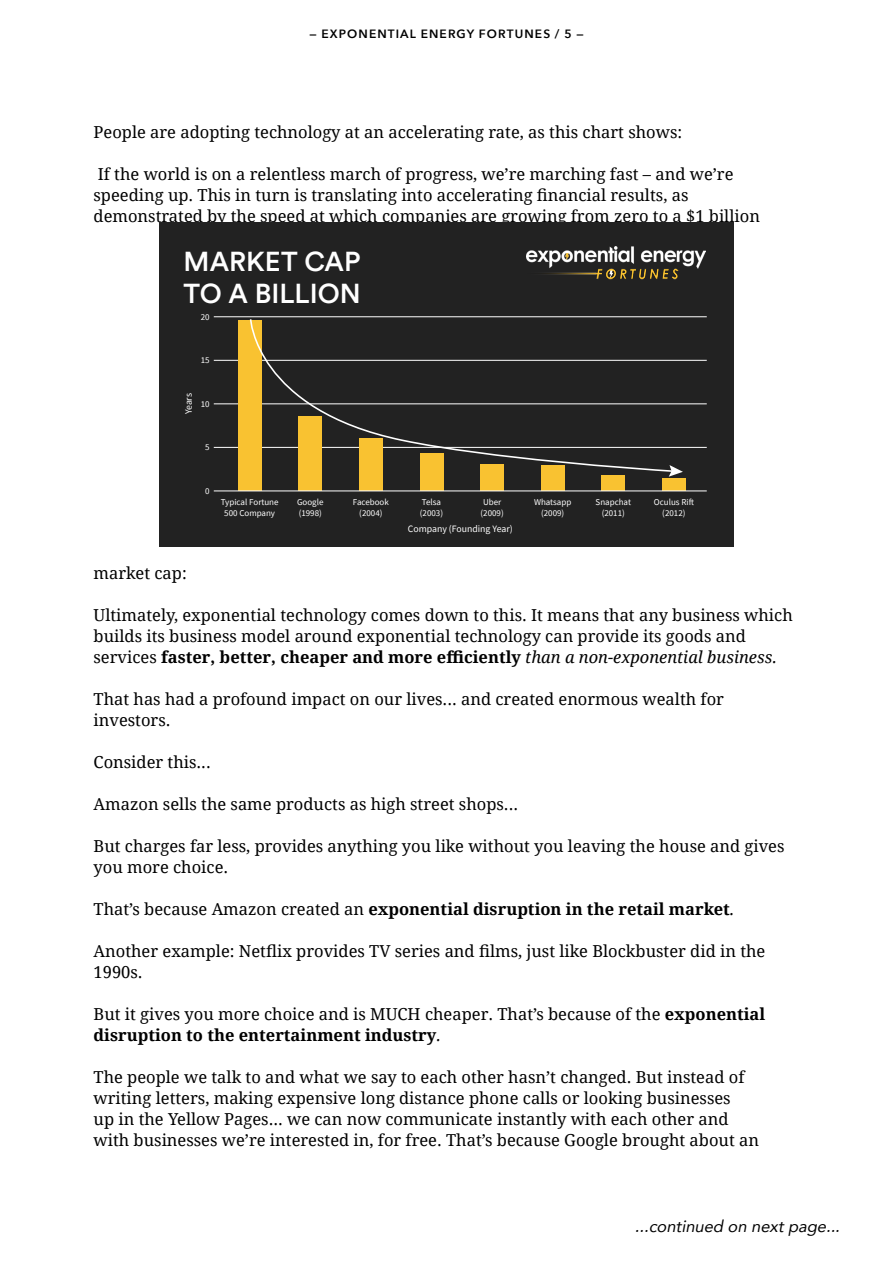
<style>
.page{position:relative;width:893px;height:1263px;background:#fff}
.page>*{position:absolute;margin:0;border:0;box-sizing:border-box;transform-origin:0 0}
.t1{font:500 27.45px/32.8px "Circular";color:#fff}
.t2{font:16.5px/21px "Droid Serif";color:#000}
.t3{font:700 16.5px "Droid Serif";color:#000}
.t4{font:italic 16.5px "Avenir";color:#000}
.t5{font:600 12px "Avenir Next";letter-spacing:.09em;color:#000}
.t6{font:9.75px "Source Sans Pro";color:#fff}
.t7{font:9px/10.8px "Source Sans Pro";color:#fff;text-align:center}
.s1{font-weight:700}
.s2{font-style:italic}
.s3{font-weight:400}
.s4{font-weight:400;font-style:italic}
</style>
<div class="page">
<div style="left:159px;top:222px;width:575px;height:325px;background:#222"></div>
<hr style="left:214px;top:316px;width:493px;height:1px;background:#fff">
<hr style="left:214px;top:360px;width:493px;height:1px;background:#fff">
<hr style="left:214px;top:404px;width:493px;height:1px;background:#fff">
<hr style="left:214px;top:447px;width:493px;height:1px;background:#fff">
<div style="left:662px;top:478px;width:23px;height:13px;background:#f9c231"></div>
<div style="left:602px;top:475px;width:23px;height:16px;background:#f9c231"></div>
<div style="left:541px;top:465px;width:23px;height:26px;background:#f9c231"></div>
<div style="left:481px;top:464px;width:23px;height:27px;background:#f9c231"></div>
<div style="left:420px;top:453px;width:23px;height:38px;background:#f9c231"></div>
<div style="left:359px;top:438px;width:23px;height:53px;background:#f9c231"></div>
<div style="left:299px;top:416px;width:23px;height:75px;background:#f9c231"></div>
<div style="left:238px;top:320px;width:23px;height:171px;background:#f9c231"></div>
<hr style="left:214px;top:491px;width:493px;height:1px;background:#fff">
<svg style="left:249px;top:319px;width:426px;height:154px"></svg>
<svg style="left:669px;top:465px;width:14px;height:12px"></svg>
<img style="left:526px;top:247px;width:179px;height:33px">
<p class="t5" style="left:309px;top:23px;width:276px">— EXPONENTIAL ENERGY FORTUNES / 5 —</p>
<p class="t2" style="left:94px;top:121px;width:590px">People are adopting technology at an accelerating rate, as this chart shows:</p>
<p class="t2" style="left:94px;top:163px;width:668px">If the world is on a relentless march of progress, we’re marching fast – and we’re speeding up. This in turn is translating into accelerating financial results, as demonstrated by the speed at which companies are growing from zero to a $1 billion</p>
<h1 class="t1" style="left:184px;top:243px;width:179px">MARKET CAP<br>TO A BILLION</h1>
<p class="t6" style="left:182px;top:414px;width:23px;rotate:-90deg">Years</p>
<p class="t7" style="left:201px;top:311px;width:10px">20</p>
<p class="t7" style="left:201px;top:355px;width:10px">15</p>
<p class="t7" style="left:201px;top:398px;width:10px">10</p>
<p class="t7" style="left:205px;top:442px;width:6px">5</p>
<p class="t7" style="left:205px;top:486px;width:6px">0</p>
<p class="t7" style="left:221px;top:497px;width:59px">Typical Fortune<br>500 Company</p>
<p class="t7" style="left:297px;top:497px;width:28px;text-align:left">Google (1998)</p>
<p class="t7" style="left:353px;top:497px;width:37px">Facebook (2004)</p>
<p class="t7" style="left:420px;top:497px;width:25px;text-align:left">Telsa (2003)</p>
<p class="t7" style="left:480px;top:497px;width:25px;text-align:left">Uber (2009)</p>
<p class="t6" style="left:408px;top:522px;width:106px">Company (Founding Year)</p>
<p class="t7" style="left:534px;top:497px;width:39px">Whatsapp (2009)</p>
<p class="t7" style="left:596px;top:497px;width:37px">Snapchat (2011)</p>
<p class="t7" style="left:654px;top:497px;width:42px">Oculus Rift (2012)</p>
<p class="t2" style="left:94px;top:562px;width:95px">market cap:</p>
<p class="t2" style="left:94px;top:604px;width:701px">Ultimately, exponential technology comes down to this. It means that any business which builds its business model around exponential technology can provide its goods and services <span class="s1">faster, better, cheaper and more efficiently</span> <span class="s2">than a non-exponential business.</span></p>
<p class="t2" style="left:94px;top:688px;width:632px">That has had a profound impact on our lives... and created enormous wealth for investors.</p>
<p class="t2" style="left:94px;top:751px;width:119px">Consider this...</p>
<p class="t2" style="left:94px;top:793px;width:426px">Amazon sells the same products as high street shops...</p>
<p class="t2" style="left:94px;top:835px;width:692px">But charges far less, provides anything you like without you leaving the house and gives you more choice.</p>
<p class="t3" style="left:94px;top:898px;width:643px"><span class="s3">That’s because Amazon created an</span> exponential disruption in the retail market<span class="s4">.</span></p>
<p class="t2" style="left:94px;top:940px;width:673px">Another example: Netflix provides TV series and films, just like Blockbuster did in the<br>1990s.</p>
<p class="t2" style="left:94px;top:1003px;width:673px">But it gives you more choice and is MUCH cheaper. That’s because of the <span class="s1">exponential disruption to the entertainment industry</span><span class="s2">.</span></p>
<p class="t2" style="left:94px;top:1066px;width:667px">The people we talk to and what we say to each other hasn’t changed. But instead of writing letters, making expensive long distance phone calls or looking businesses<br>up in the Yellow Pages... we can now communicate instantly with each other and with businesses we’re interested in, for free. That’s because Google brought about an</p>
<p class="t4" style="left:635px;top:1213px;width:211px">...continued on nextpage...</p>
</div>
